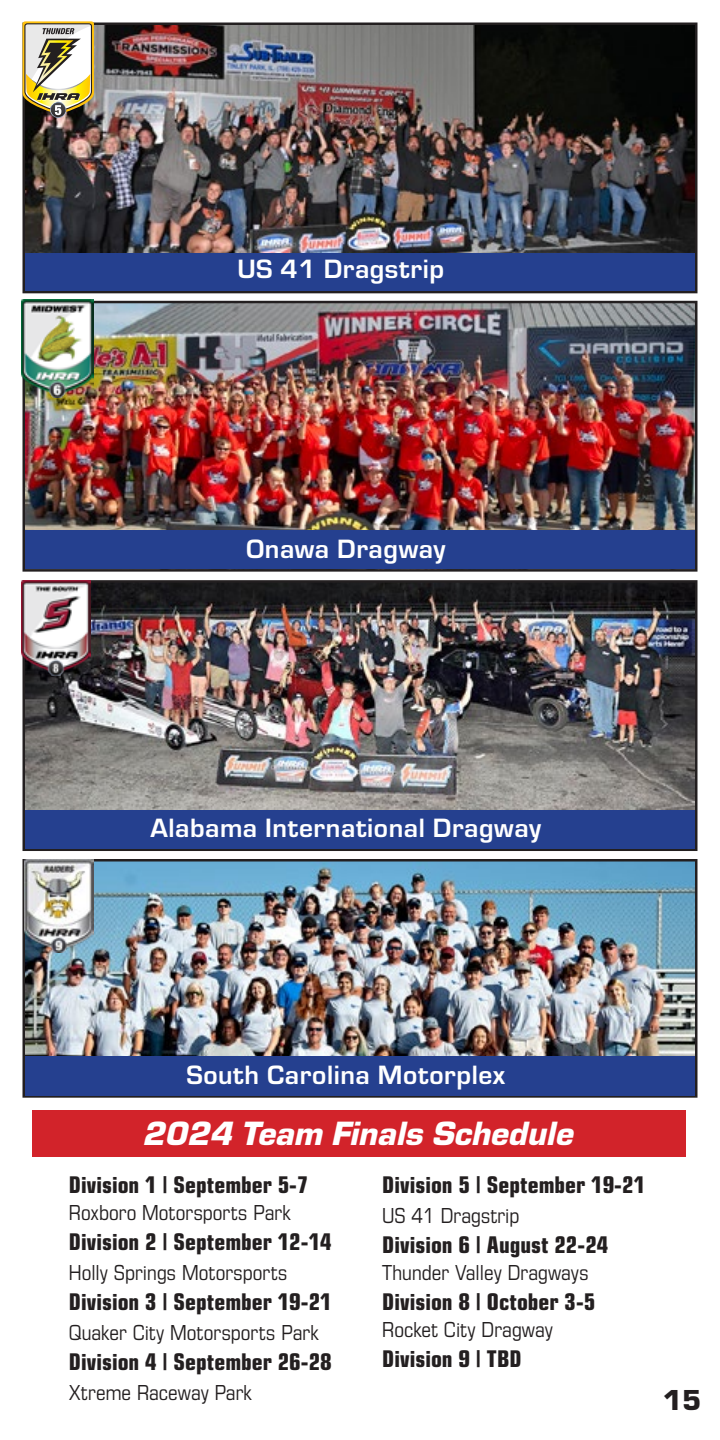
<style>
.page{position:relative;width:720px;height:1440px;background:#fff}
.page>*{position:absolute;margin:0;border:0;box-sizing:border-box;transform-origin:0 0}
.t1{font:italic 900 35px "Eurostile";color:#fff}
.t2{font:900 30px "Eurostile";color:#231f20}
.t3{font:700 27.5px "Eurostile";letter-spacing:.02em;color:#fff}
.t4{font:25px "Eurostile Con Hea";color:#231f20}
.t5{font:22.5px "Eurostile Con";color:#231f20}
</style>
<div class="page">
<div style="left:32px;top:1111px;width:654px;height:46px;background:#d2232a"></div>
<img style="left:25px;top:25px;width:670px;height:229px">
<div style="left:22px;top:22px;width:676px;height:271px;border:2px solid #231f20"></div>
<img style="left:25px;top:304px;width:670px;height:226px">
<div style="left:22px;top:301px;width:676px;height:271px;border:2px solid #231f20"></div>
<img style="left:25px;top:583px;width:670px;height:227px">
<div style="left:22px;top:580px;width:676px;height:271px;border:2px solid #231f20"></div>
<img style="left:25px;top:862px;width:670px;height:194px">
<div style="left:22px;top:859px;width:676px;height:239px;border:2px solid #231f20"></div>
<img style="left:23px;top:21px;width:70px;height:98px">
<img style="left:21px;top:300px;width:72px;height:97px">
<img style="left:22px;top:580px;width:69px;height:95px">
<img style="left:25px;top:860px;width:68px;height:92px">
<div style="left:25px;top:254px;width:670px;height:37px;background:#25408f"></div>
<div style="left:25px;top:530px;width:670px;height:39px;background:#25408f"></div>
<div style="left:25px;top:810px;width:670px;height:39px;background:#25408f"></div>
<div style="left:25px;top:1056px;width:670px;height:39px;background:#25408f"></div>
<p class="t3" style="left:237px;top:250px;width:208px">US 41 Dragstrip</p>
<p class="t3" style="left:246px;top:529px;width:201px">Onawa Dragway</p>
<p class="t3" style="left:150px;top:808px;width:392px">Alabama International Dragway</p>
<p class="t3" style="left:186px;top:1055px;width:320px">South Carolina Motorplex</p>
<h1 class="t1" style="left:144px;top:1108px;width:432px">2024 Team Finals Schedule</h1>
<p class="t4" style="left:69px;top:1167px;width:241px">Division 1 | September 5-7</p>
<p class="t5" style="left:69px;top:1197px;width:223px">Roxboro Motorsports Park</p>
<p class="t4" style="left:69px;top:1224px;width:265px">Division 2 | September 12-14</p>
<p class="t5" style="left:69px;top:1257px;width:220px">Holly Springs Motorsports</p>
<p class="t4" style="left:69px;top:1284px;width:265px">Division 3 | September 19-21</p>
<p class="t5" style="left:69px;top:1317px;width:251px">Quaker City Motorsports Park</p>
<p class="t4" style="left:69px;top:1344px;width:265px">Division 4 | September 26-28</p>
<p class="t5" style="left:69px;top:1377px;width:184px">Xtreme Raceway Park</p>
<p class="t4" style="left:382px;top:1167px;width:265px">Division 5 | September 19-21</p>
<p class="t5" style="left:382px;top:1200px;width:139px">US 41 Dragstrip</p>
<p class="t4" style="left:382px;top:1227px;width:228px">Division 6 | August 22-24</p>
<p class="t5" style="left:382px;top:1257px;width:208px">Thunder Valley Dragways</p>
<p class="t4" style="left:382px;top:1284px;width:215px">Division 8 | October 3-5</p>
<p class="t5" style="left:382px;top:1314px;width:172px">Rocket City Dragway</p>
<p class="t4" style="left:382px;top:1341px;width:141px">Division 9 | TBD</p>
<p class="t2" style="left:663px;top:1379px;width:40px">15</p>
</div>
